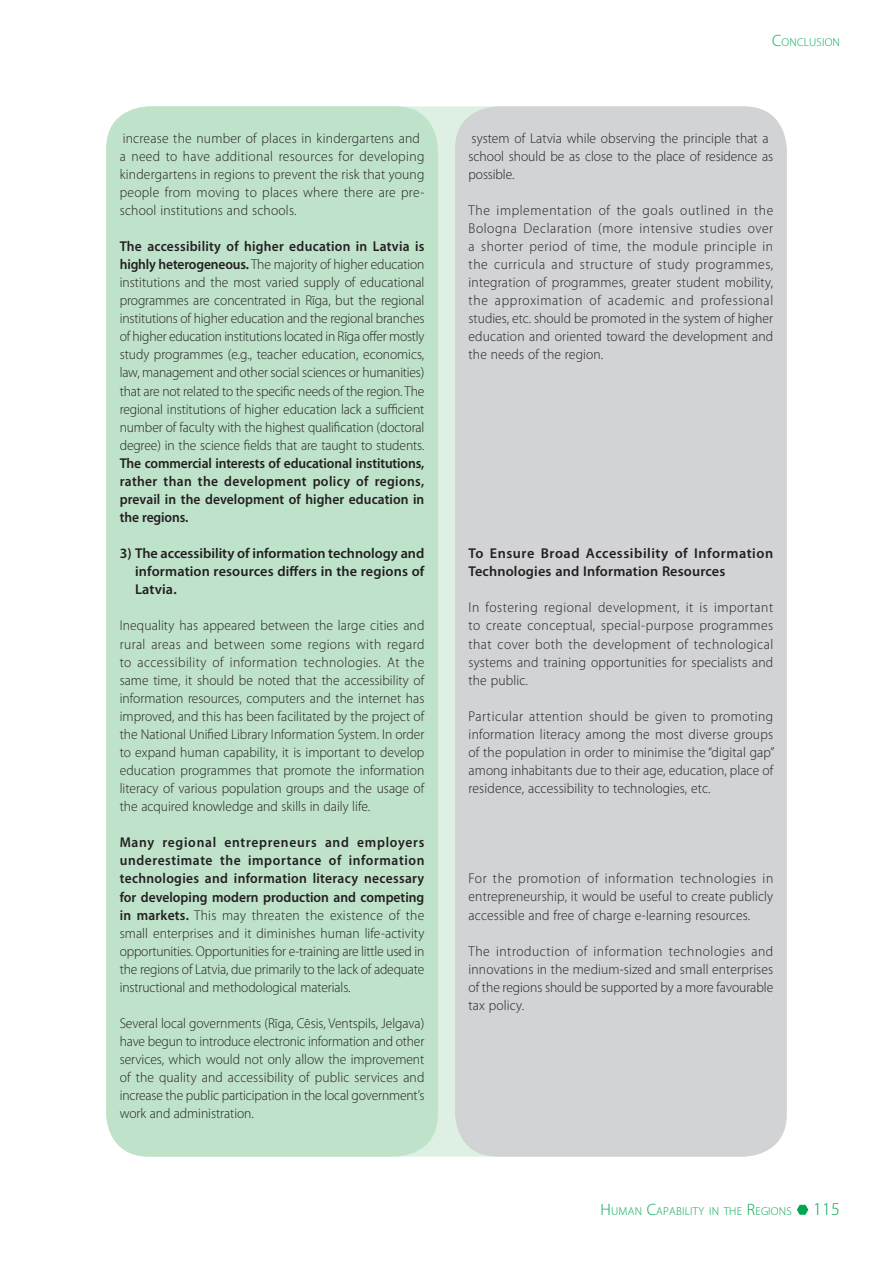
<style>
.page{position:relative;width:893px;height:1263px;background:#fff}
.page>*{position:absolute;margin:0;border:0;box-sizing:border-box;transform-origin:0 0}
.t1{font:300 14.25px/18px "Myriad Pro";letter-spacing:.01em;color:#231f20;text-align:justify;scale:.95 1}
.t2{font:600 14.25px/18px "Myriad Pro";letter-spacing:.01em;color:#231f20;text-align:justify}
.t3{font:600 14.25px/18px "Myriad Pro";letter-spacing:.01em;color:#231f20;text-align:justify;scale:.95 1}
.t4{font:300 11.55px "Myriad Pro";letter-spacing:.015em;color:#00a650}
.s1{font-weight:600}
.s2{font-size:16.5px}
.s3{font-size:18px}
</style>
<div class="page">
<svg style="left:797px;top:1205px;width:11px;height:10px"></svg>
<div style="left:106px;top:106px;width:680px;height:1051px;background:#def0e3;border-radius:43px"></div>
<div style="left:106px;top:106px;width:332px;height:1051px;background:#bfe2ca;border-radius:43px"></div>
<div style="left:455px;top:106px;width:331px;height:1051px;background:#d1d3d4;border-radius:43px"></div>
<p class="t1" style="left:120px;top:130px;width:322px;text-align:left">increase the number of places in kindergartens and a need to have additional resources for developing kindergartens in regions to prevent the risk that young people from moving to places where there are pre&shy;school institutions and schools.</p>
<p class="t1" style="left:120px;top:239px;width:322px"><span class="s1">The accessibility of higher education in Latvia is highly heterogeneous.</span> The majority of higher education institutions and the most varied supply of educational programmes are concentrated in Rīga, but the regional institutions of higher education and the regional branches of higher education institutions located in Rīga offer mostly study programmes (e.g., teacher education, economics, law, management and other social sciences or humanities) that are not related to the specific needs of the region. The regional institutions of higher education lack a sufficient number of faculty with the highest qualification (doctoral degree) in the science fields that are taught to students.</p>
<p class="t3" style="left:120px;top:455px;width:322px">The commercial interests of educational institutions, rather than the development policy of regions, prevail in the development of higher education in the regions.</p>
<p class="t2" style="left:135px;top:546px;width:291px;text-indent:-15px">3) The accessibility of information technology and information resources differs in the regions of Latvia.</p>
<p class="t1" style="left:120px;top:618px;width:322px">Inequality has appeared between the large cities and rural areas and between some regions with regard to accessibility of information technologies. At the same time, it should be noted that the accessibility of information resources, computers and the internet has improved, and this has been facilitated by the project of the National Unified Library Information System. In order to expand human capability, it is important to develop education programmes that promote the information literacy of various population groups and the usage of the acquired knowledge and skills in daily life.</p>
<p class="t1" style="left:120px;top:835px;width:322px"><span class="s1">Many regional entrepreneurs and employers underestimate the importance of information technologies and information literacy necessary for developing modern production and competing in markets.</span> This may threaten the existence of the small enterprises and it diminishes human life-activity opportunities. Opportunities for e-training are little used in the regions of Latvia, due primarily to the lack of adequate instructional and methodological materials.</p>
<p class="t1" style="left:120px;top:1016px;width:322px">Several local governments (Rīga, Cēsis, Ventspils, Jelgava) have begun to introduce electronic information and other services, which would not only allow the improvement of the quality and accessibility of public services and increase the public participation in the local government’s work and administration.</p>
<p class="t4" style="left:772px;top:38px;width:69px"><span class="s2">C</span>ONCLUSION</p>
<p class="t1" style="left:468px;top:130px;width:322px;text-align:left">system of Latvia while observing the principle that a school should be as close to the place of residence as possible.</p>
<p class="t1" style="left:468px;top:202px;width:322px">The implementation of the goals outlined in the Bologna Declaration (more intensive studies over a shorter period of time, the module principle in the curricula and structure of study programmes, integration of programmes, greater student mobility, the approximation of academic and professional studies, etc. should be promoted in the system of higher education and oriented toward the development and the needs of the region.</p>
<p class="t2" style="left:468px;top:546px;width:306px">To Ensure Broad Accessibility of Information<br>Technologies and Information Resources</p>
<p class="t1" style="left:468px;top:600px;width:322px">In fostering regional development, it is important to create conceptual, special-purpose programmes that cover both the development of technological systems and training opportunities for specialists and the public.</p>
<p class="t1" style="left:468px;top:708px;width:323px">Particular attention should be given to promoting information literacy among the most diverse groups of the population in order to minimise the “digital gap” among inhabitants due to their age, education, place of residence, accessibility to technologies, etc.</p>
<p class="t1" style="left:468px;top:871px;width:322px">For the promotion of information technologies in entrepreneurship, it would be useful to create publicly accessible and free of charge e-learning resources.</p>
<p class="t1" style="left:468px;top:943px;width:322px">The introduction of information technologies and innovations in the medium-sized and small enterprises of the regions should be supported by a more favourable tax policy.</p>
<p class="t4" style="left:600px;top:1207px;width:241px"><span class="s2">H</span>UMAN <span class="s2">C</span>APABILITY IN THE <span class="s2">R</span>EGIONS <span class="s3">115</span></p>
</div>
